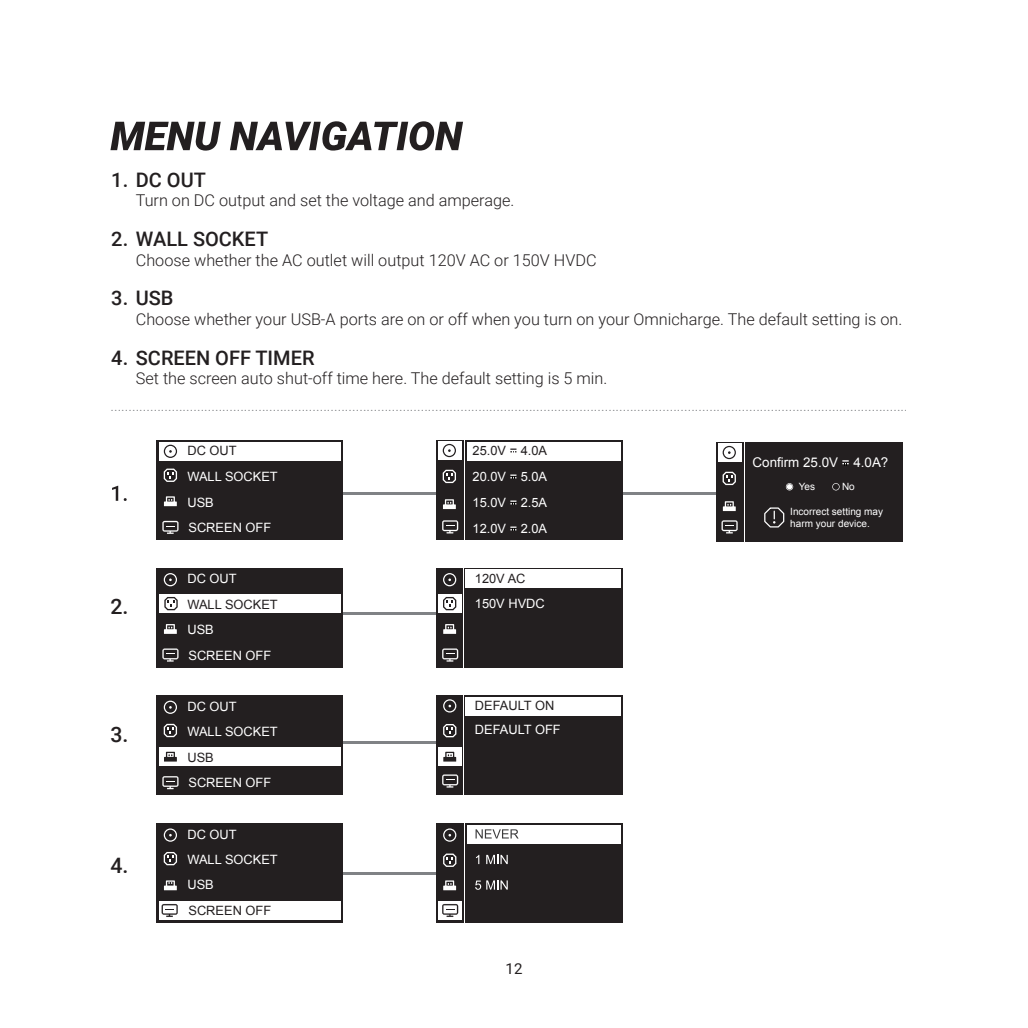
<style>
.page{position:relative;width:1028px;height:1028px;background:#fff}
.page>*{position:absolute;margin:0;border:0;box-sizing:border-box;transform-origin:0 0}
.t1{font:500 21.25px "Roboto";color:#231f20}
.t2{font:500 20px "Roboto";color:#231f20}
.t3{font:300 16.25px "Roboto";color:#231f20}
.t4{font:300 15px "Roboto";color:#808285}
.t5{font:15px "Roboto";color:#231f20}
.t6{font:13.25px "Arial";color:#fff}
.t7{font:12.75px/25.5px "Arial";color:#fff}
.t8{font:12.75px "Arial";color:#231f20}
.t9{font:10px/12.5px "Arial";color:#fff}
</style>
<div class="page">
<svg style="left:110px;top:122px;width:111px;height:29px"></svg>
<svg style="left:230px;top:121px;width:233px;height:30px"></svg>
<hr style="left:342px;top:492px;width:101px;height:2px;background:#808285">
<hr style="left:339px;top:741px;width:99px;height:2px;background:#808285">
<hr style="left:332px;top:872px;width:104px;height:2px;background:#808285">
<hr style="left:617px;top:492px;width:108px;height:2px;background:#808285">
<hr style="left:342px;top:612px;width:96px;height:3px;background:#808285">
<div style="left:716px;top:442px;width:186px;height:100px;background:#231f20"></div>
<div style="left:718px;top:444px;width:24px;height:18px;background:#fff"></div>
<svg style="left:722px;top:472px;width:14px;height:13px"></svg>
<svg style="left:722px;top:446px;width:14px;height:13px"></svg>
<svg style="left:723px;top:501px;width:12px;height:10px"></svg>
<hr style="left:743px;top:442px;width:1px;height:100px;background:#fff">
<svg style="left:764px;top:507px;width:20px;height:20px"></svg>
<svg style="left:786px;top:483px;width:7px;height:7px"></svg>
<svg style="left:832px;top:483px;width:7px;height:7px"></svg>
<svg style="left:721px;top:520px;width:16px;height:13px"></svg>
<div style="left:436px;top:695px;width:186px;height:100px;background:#231f20"></div>
<div style="left:466px;top:697px;width:155px;height:19px;background:#fff"></div>
<div style="left:438px;top:747px;width:23px;height:19px;background:#fff"></div>
<svg style="left:443px;top:724px;width:13px;height:13px"></svg>
<svg style="left:443px;top:699px;width:13px;height:13px"></svg>
<svg style="left:443px;top:751px;width:13px;height:10px"></svg>
<hr style="left:463px;top:695px;width:1px;height:100px;background:#fff">
<svg style="left:442px;top:774px;width:16px;height:13px"></svg>
<div style="left:156px;top:440px;width:186px;height:100px;background:#231f20"></div>
<svg style="left:164px;top:468px;width:13px;height:14px"></svg>
<svg style="left:164px;top:496px;width:13px;height:10px"></svg>
<svg style="left:162px;top:521px;width:16px;height:13px"></svg>
<div style="left:156px;top:568px;width:186px;height:99px;background:#231f20"></div>
<svg style="left:164px;top:624px;width:13px;height:10px"></svg>
<svg style="left:162px;top:648px;width:16px;height:13px"></svg>
<svg style="left:164px;top:573px;width:13px;height:13px"></svg>
<div style="left:156px;top:695px;width:186px;height:100px;background:#231f20"></div>
<svg style="left:164px;top:724px;width:13px;height:13px"></svg>
<svg style="left:162px;top:776px;width:16px;height:13px"></svg>
<svg style="left:164px;top:700px;width:13px;height:14px"></svg>
<div style="left:156px;top:823px;width:186px;height:100px;background:#231f20"></div>
<svg style="left:164px;top:852px;width:13px;height:13px"></svg>
<svg style="left:164px;top:880px;width:13px;height:10px"></svg>
<svg style="left:164px;top:828px;width:13px;height:13px"></svg>
<div style="left:436px;top:568px;width:186px;height:99px;background:#231f20"></div>
<div style="left:438px;top:594px;width:24px;height:19px;background:#fff"></div>
<div style="left:466px;top:569px;width:155px;height:19px;background:#fff"></div>
<svg style="left:443px;top:597px;width:13px;height:13px"></svg>
<svg style="left:443px;top:573px;width:13px;height:13px"></svg>
<svg style="left:443px;top:624px;width:13px;height:10px"></svg>
<hr style="left:463px;top:568px;width:1px;height:99px;background:#fff">
<svg style="left:442px;top:648px;width:16px;height:13px"></svg>
<div style="left:436px;top:440px;width:186px;height:100px;background:#231f20"></div>
<div style="left:467px;top:442px;width:153px;height:18px;background:#fff"></div>
<div style="left:438px;top:442px;width:24px;height:18px;background:#fff"></div>
<svg style="left:442px;top:470px;width:14px;height:13px"></svg>
<svg style="left:443px;top:444px;width:13px;height:13px"></svg>
<svg style="left:443px;top:499px;width:13px;height:10px"></svg>
<hr style="left:464px;top:440px;width:1px;height:100px;background:#fff">
<svg style="left:442px;top:520px;width:16px;height:13px"></svg>
<div style="left:436px;top:823px;width:186px;height:100px;background:#231f20"></div>
<div style="left:467px;top:825px;width:153px;height:18px;background:#fff"></div>
<svg style="left:476px;top:854px;width:3px;height:10px"></svg>
<svg style="left:486px;top:855px;width:22px;height:9px"></svg>
<svg style="left:475px;top:829px;width:43px;height:9px"></svg>
<svg style="left:475px;top:880px;width:33px;height:9px"></svg>
<hr style="left:464px;top:823px;width:1px;height:100px;background:#fff">
<div style="left:438px;top:901px;width:24px;height:18px;background:#fff"></div>
<svg style="left:442px;top:904px;width:16px;height:13px"></svg>
<svg style="left:443px;top:828px;width:13px;height:13px"></svg>
<svg style="left:443px;top:880px;width:13px;height:10px"></svg>
<svg style="left:443px;top:853px;width:13px;height:14px"></svg>
<svg style="left:112px;top:485px;width:6px;height:16px"></svg>
<div style="left:159px;top:442px;width:181px;height:18px;background:#fff"></div>
<svg style="left:164px;top:444px;width:13px;height:14px"></svg>
<div style="left:159px;top:747px;width:181px;height:18px;background:#fff"></div>
<div style="left:159px;top:594px;width:181px;height:19px;background:#fff"></div>
<svg style="left:164px;top:597px;width:14px;height:13px"></svg>
<svg style="left:164px;top:751px;width:13px;height:10px"></svg>
<div style="left:159px;top:901px;width:181px;height:18px;background:#fff"></div>
<svg style="left:162px;top:904px;width:16px;height:13px"></svg>
<p class="t2" style="left:111px;top:166px;width:96px">1. DC OUT</p>
<p class="t3" style="left:136px;top:189px;width:380px">Turn on DC output and set the voltage and amperage.</p>
<p class="t2" style="left:111px;top:225px;width:158px">2. WALL SOCKET</p>
<p class="t3" style="left:136px;top:248px;width:462px">Choose whether the AC outlet will output 120V AC or 150V HVDC</p>
<p class="t2" style="left:111px;top:284px;width:64px">3. USB</p>
<p class="t3" style="left:136px;top:308px;width:768px">Choose whether your USB-A ports are on or off when you turn on your Omnicharge. The default setting is on.</p>
<p class="t2" style="left:111px;top:344px;width:205px">4. SCREEN OFF TIMER</p>
<p class="t3" style="left:136px;top:367px;width:473px">Set the screen auto shut-off time here. The default setting is 5 min.</p>
<p class="t4" style="left:110px;top:395px;width:799px">.............................................................................................................................................................................................................................</p>
<p class="t8" style="left:187px;top:442px;width:51px">DC OUT</p>
<p class="t7" style="left:187px;top:464px;width:92px">WALL SOCKET<br>USB<br>SCREEN OFF</p>
<p class="t8" style="left:472px;top:442px;width:76px">25.0V = 4.0A</p>
<p class="t7" style="left:472px;top:463px;width:76px;line-height:26.2px;text-align:justify">20.0V = 5.0A 15.0V = 2.5A 12.0V = 2.0A</p>
<p class="t6" style="left:752px;top:454px;width:137px">Confirm 25.0V = 4.0A?</p>
<p class="t9" style="left:790px;top:505px;width:94px">Incorrect setting may harm your device.</p>
<p class="t9" style="left:798px;top:481px;width:18px">Yes</p>
<p class="t9" style="left:842px;top:481px;width:14px">No</p>
<h1 class="t1" style="left:110px;top:591px;width:19px">2.</h1>
<p class="t7" style="left:187px;top:566px;width:51px">DC OUT</p>
<p class="t8" style="left:187px;top:596px;width:92px">WALL SOCKET</p>
<p class="t8" style="left:475px;top:570px;width:52px">120V AC</p>
<p class="t7" style="left:475px;top:591px;width:71px">150V HVDC</p>
<p class="t7" style="left:187px;top:617px;width:85px">USB<br>SCREEN OFF</p>
<h1 class="t1" style="left:110px;top:720px;width:19px">3.</h1>
<p class="t7" style="left:187px;top:693px;width:51px">DC OUT</p>
<p class="t7" style="left:187px;top:719px;width:92px">WALL SOCKET</p>
<p class="t8" style="left:475px;top:697px;width:81px">DEFAULT ON</p>
<p class="t7" style="left:475px;top:717px;width:87px">DEFAULT OFF</p>
<p class="t8" style="left:187px;top:749px;width:28px">USB</p>
<p class="t7" style="left:188px;top:770px;width:84px">SCREEN OFF</p>
<p class="t7" style="left:187px;top:821px;width:51px">DC OUT</p>
<h1 class="t1" style="left:110px;top:850px;width:19px">4.</h1>
<p class="t7" style="left:187px;top:847px;width:92px;line-height:24.5px">WALL SOCKET<br>USB</p>
<p class="t8" style="left:188px;top:902px;width:84px">SCREEN OFF</p>
<p class="t5" style="left:505px;top:957px;width:18px">12</p>
</div>
